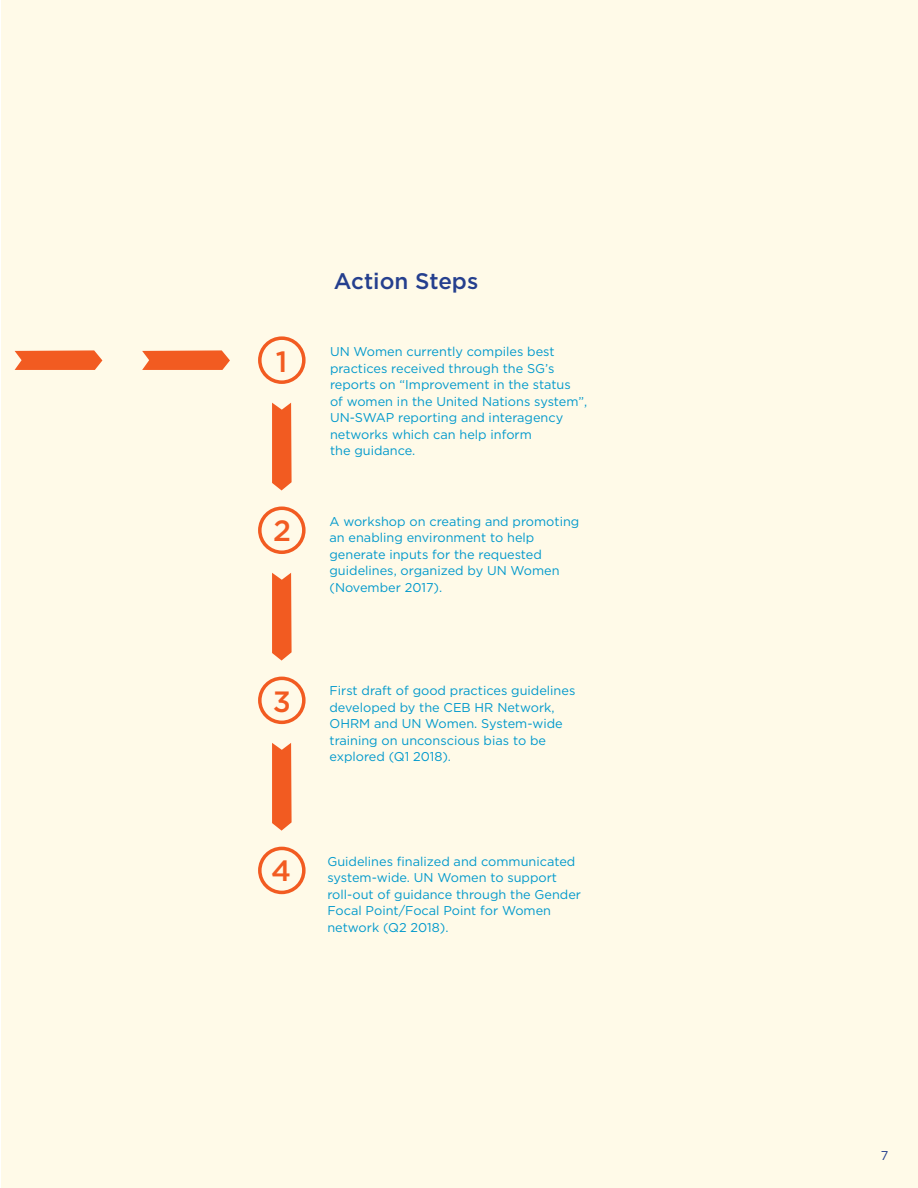
<style>
.page{position:relative;width:918px;height:1188px;background:#fff}
.page>*{position:absolute;margin:0;border:0;box-sizing:border-box;transform-origin:0 0}
.t1{font:500 29.25px "Gotham";color:#f25b21}
.t2{font:500 22.5px "Gotham";color:#253f8e}
.t3{font:12.75px/16.5px "Gotham";color:#09c}
.t4{font:12.75px "Gotham";color:#253f8e}
</style>
<div class="page">
<div style="left:1px;top:0;width:917px;height:1188px;background:#fffae8"></div>
<svg style="left:272px;top:403px;width:20px;height:87px;background:#f36c36"></svg>
<div style="left:258px;top:336px;width:48px;height:48px;border:4px solid #f25b21;border-radius:50%"></div>
<div style="left:258px;top:507px;width:48px;height:47px;border:4px solid #f25b21;border-radius:50%"></div>
<div style="left:258px;top:677px;width:48px;height:47px;border:4px solid #f25b21;border-radius:50%"></div>
<div style="left:258px;top:847px;width:48px;height:47px;border:4px solid #f25b21;border-radius:50%"></div>
<svg style="left:272px;top:743px;width:20px;height:88px;background:#f36d38"></svg>
<svg style="left:15px;top:350px;width:87px;height:20px;background:#f36c36"></svg>
<svg style="left:142px;top:350px;width:88px;height:20px;background:#f36d38"></svg>
<svg style="left:272px;top:573px;width:20px;height:88px;background:#f36d38"></svg>
<h2 class="t2" style="left:334px;top:268px;width:146px">Action Steps</h2>
<h1 class="t1" style="left:276px;top:345px;width:13px">1</h1>
<p class="t3" style="left:330px;top:343px;width:259px">UN Women currently compiles best practices received through the SG’s reports on “Improvement in the status<br>of women in the United Nations system”,<br>UN-SWAP reporting and interagency networks which can help inform<br>the guidance.</p>
<h1 class="t1" style="left:273px;top:514px;width:19px">2</h1>
<p class="t3" style="left:330px;top:513px;width:251px">A workshop on creating and promoting an enabling environment to help generate inputs for the requested guidelines, organized by UN Women (November 2017).</p>
<h1 class="t1" style="left:273px;top:685px;width:20px">3</h1>
<p class="t3" style="left:330px;top:682px;width:247px">First draft of good practices guidelines developed by the CEB HR Network,<br>OHRM and UN Women. System-wide training on unconscious bias to be explored (Q1 2018).</p>
<h1 class="t1" style="left:271px;top:854px;width:21px">4</h1>
<p class="t3" style="left:327px;top:853px;width:255px">Guidelines finalized and communicated system-wide. UN Women to support roll-out of guidance through the Gender Focal Point/Focal Point for Women network (Q2 2018).</p>
<p class="t4" style="left:881px;top:1148px;width:9px">7</p>
</div>
